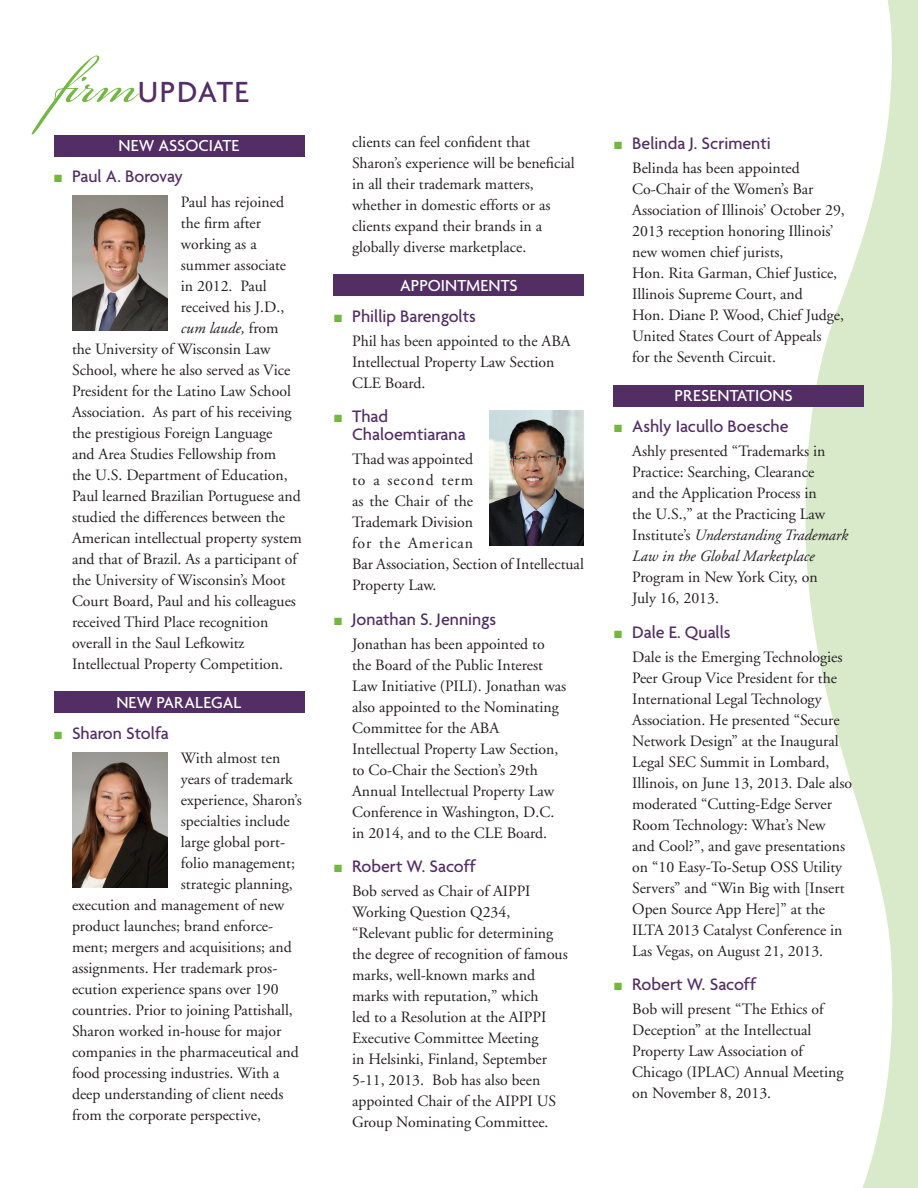
<style>
.page{position:relative;width:918px;height:1188px;background:#fff}
.page>*{position:absolute;margin:0;border:0;box-sizing:border-box;transform-origin:0 0}
.t1{font:81px "Bickham Script Pro";color:#73b743}
.t2{font:500 31.5px "Agenda";letter-spacing:.05em;color:#522e64}
.Nwsltr_Update_SBHD{font:500 18px "Agenda";color:#522e64}
.Nwsltr_Update_SBHD-2{font:500 18px "Agenda";letter-spacing:-.02em;color:#522e64}
.Nwsltr_Update_SBHD_a{font:500 17.25px "Agenda";color:#fff}
.Nwsltr_Update_Body{font:15.75px/21px "Adobe Garamond";color:#231f20}
.Nwsltr_Update_Body-2{font:italic 15.75px "Adobe Garamond";color:#231f20}
.s1{color:#73b743}
.s2{font-style:normal}
.s3{font-style:italic}
</style>
<div class="page">
<img style="left:73px;top:196px;width:94px;height:135px">
<svg style="left:800px;top:0;width:118px;height:1188px;fill:#d9eaca"></svg>
<div style="left:614px;top:385px;width:250px;height:21px;background:#522e64"></div>
<div style="left:334px;top:274px;width:250px;height:22px;background:#522e64"></div>
<div style="left:54px;top:135px;width:250px;height:22px;background:#522e64"></div>
<div style="left:54px;top:691px;width:250px;height:22px;background:#522e64"></div>
<img style="left:489px;top:410px;width:95px;height:135px">
<img style="left:73px;top:752px;width:94px;height:135px">
<p class="t1" style="left:54px;top:26px;width:85px">fir m</p>
<p class="t2" style="left:138px;top:72px;width:112px">UPDATE</p>
<p class="Nwsltr_Update_SBHD_a" style="left:119px;top:135px;width:122px">NEW ASSOCIATE</p>
<p class="Nwsltr_Update_SBHD-2" style="left:54px;top:166px;width:130px"><span class="s1">■</span> Paul A. Borovay</p>
<p class="Nwsltr_Update_Body" style="left:181px;top:192px;width:105px">Paul has rejoined</p>
<p class="Nwsltr_Update_Body" style="left:181px;top:213px;width:82px">the firm after</p>
<p class="Nwsltr_Update_Body" style="left:181px;top:234px;width:77px">working as a</p>
<p class="Nwsltr_Update_Body" style="left:181px;top:255px;width:107px">summer associate</p>
<p class="Nwsltr_Update_Body" style="left:181px;top:276px;width:87px">in 2012. Paul</p>
<p class="Nwsltr_Update_Body" style="left:181px;top:297px;width:105px">received his J.D.,</p>
<p class="Nwsltr_Update_Body-2" style="left:181px;top:319px;width:99px">cum laude, <span class="s2">from</span></p>
<p class="Nwsltr_Update_Body" style="left:72px;top:339px;width:200px">the University of Wisconsin Law</p>
<p class="Nwsltr_Update_Body" style="left:72px;top:360px;width:220px">School, where he also served as Vice</p>
<p class="Nwsltr_Update_Body" style="left:72px;top:381px;width:220px">President for the Latino Law School</p>
<p class="Nwsltr_Update_Body" style="left:72px;top:402px;width:221px">Association. As part of his receiving</p>
<p class="Nwsltr_Update_Body" style="left:72px;top:423px;width:202px">the prestigious Foreign Language</p>
<p class="Nwsltr_Update_Body" style="left:72px;top:444px;width:206px">and Area Studies Fellowship from</p>
<p class="Nwsltr_Update_Body" style="left:72px;top:465px;width:217px">the U.S. Department of Education,</p>
<p class="Nwsltr_Update_Body" style="left:72px;top:486px;width:230px">Paul learned Brazilian Portuguese and</p>
<p class="Nwsltr_Update_Body" style="left:72px;top:507px;width:215px">studied the differences between the</p>
<p class="Nwsltr_Update_Body" style="left:72px;top:528px;width:231px">American intellectual property system</p>
<p class="Nwsltr_Update_Body" style="left:72px;top:549px;width:227px">and that of Brazil. As a participant of</p>
<p class="Nwsltr_Update_Body" style="left:72px;top:570px;width:215px">the University of Wisconsin’s Moot</p>
<p class="Nwsltr_Update_Body" style="left:72px;top:591px;width:226px">Court Board, Paul and his colleagues</p>
<p class="Nwsltr_Update_Body" style="left:72px;top:612px;width:198px">received Third Place recognition</p>
<p class="Nwsltr_Update_Body" style="left:72px;top:633px;width:174px">overall in the Saul Lefkowitz</p>
<p class="Nwsltr_Update_Body" style="left:72px;top:654px;width:212px">Intellectual Property Competition.</p>
<p class="Nwsltr_Update_SBHD_a" style="left:116px;top:692px;width:126px">NEW PARALEGAL</p>
<p class="Nwsltr_Update_SBHD" style="left:54px;top:722px;width:116px"><span class="s1">■</span> Sharon Stolfa</p>
<p class="Nwsltr_Update_Body" style="left:181px;top:748px;width:101px">With almost ten</p>
<p class="Nwsltr_Update_Body" style="left:181px;top:769px;width:113px">years of trademark</p>
<p class="Nwsltr_Update_Body" style="left:181px;top:790px;width:122px">experience, Sharon’s</p>
<p class="Nwsltr_Update_Body" style="left:181px;top:811px;width:110px">specialties include</p>
<p class="Nwsltr_Update_Body" style="left:181px;top:832px;width:106px">large global port-</p>
<p class="Nwsltr_Update_Body" style="left:181px;top:853px;width:116px">folio management;</p>
<p class="Nwsltr_Update_Body" style="left:181px;top:874px;width:113px">strategic planning,</p>
<p class="Nwsltr_Update_Body" style="left:72px;top:895px;width:214px">execution and management of new</p>
<p class="Nwsltr_Update_Body" style="left:72px;top:916px;width:203px">product launches; brand enforce-</p>
<p class="Nwsltr_Update_Body" style="left:72px;top:937px;width:221px">ment; mergers and acquisitions; and</p>
<p class="Nwsltr_Update_Body" style="left:72px;top:958px;width:207px">assignments. Her trademark pros-</p>
<p class="Nwsltr_Update_Body" style="left:72px;top:979px;width:208px">ecution experience spans over 190</p>
<p class="Nwsltr_Update_Body" style="left:72px;top:1000px;width:222px">countries. Prior to joining Pattishall,</p>
<p class="Nwsltr_Update_Body" style="left:72px;top:1021px;width:211px">Sharon worked in-house for major</p>
<p class="Nwsltr_Update_Body" style="left:72px;top:1042px;width:228px">companies in the pharmaceutical and</p>
<p class="Nwsltr_Update_Body" style="left:72px;top:1063px;width:209px">food processing industries. With a</p>
<p class="Nwsltr_Update_Body" style="left:72px;top:1084px;width:213px">deep understanding of client needs</p>
<p class="Nwsltr_Update_Body" style="left:72px;top:1105px;width:191px">from the corporate perspective,</p>
<p class="Nwsltr_Update_Body" style="left:352px;top:131px;width:224px">clients can feel confident that Sharon’s experience will be beneficial in all their trademark matters, whether in domestic efforts or as clients expand their brands in a globally diverse marketplace.</p>
<p class="Nwsltr_Update_SBHD_a" style="left:400px;top:275px;width:119px">APPOINTMENTS</p>
<p class="Nwsltr_Update_SBHD" style="left:334px;top:305px;width:143px"><span class="s1">■</span> Phillip Barengolts</p>
<p class="Nwsltr_Update_Body" style="left:352px;top:331px;width:220px">Phil has been appointed to the ABA<br>Intellectual Property Law Section<br>CLE Board.</p>
<p class="Nwsltr_Update_SBHD" style="left:334px;top:405px;width:55px"><span class="s1">■</span> Thad</p>
<p class="Nwsltr_Update_SBHD" style="left:352px;top:423px;width:115px">Chaloemtiarana</p>
<p class="Nwsltr_Update_Body" style="left:352px;top:449px;width:233px">Thad was appointed<br>to a second term<br>as the Chair of the<br>Trademark Division<br>for the American<br>Bar Association, Section of Intellectual<br>Property Law.</p>
<p class="Nwsltr_Update_SBHD" style="left:334px;top:608px;width:164px"><span class="s1">■</span> Jonathan S. Jennings</p>
<p class="Nwsltr_Update_Body" style="left:352px;top:634px;width:216px">Jonathan has been appointed to the Board of the Public Interest<br>Law Initiative (PILI). Jonathan was also appointed to the Nominating<br>Committee for the ABA<br>Intellectual Property Law Section, to Co-Chair the Section’s 29th<br>Annual Intellectual Property Law<br>Conference in Washington, D.C. in 2014, and to the CLE Board.</p>
<p class="Nwsltr_Update_SBHD" style="left:334px;top:855px;width:143px"><span class="s1">■</span> Robert W. Sacoff</p>
<p class="Nwsltr_Update_Body" style="left:352px;top:881px;width:217px">Bob served as Chair of AIPPI<br>Working Question Q234, “Relevant public for determining the degree of recognition of famous marks, well-known marks and marks with reputation,” which<br>led to a Resolution at the AIPPI<br>Executive Committee Meeting<br>in Helsinki, Finland, September<br>5-11, 2013. Bob has also been appointed Chair of the AIPPI US<br>Group Nominating Committee.</p>
<p class="Nwsltr_Update_SBHD" style="left:614px;top:132px;width:158px"><span class="s1">■</span> Belinda J. Scrimenti</p>
<p class="Nwsltr_Update_Body" style="left:632px;top:158px;width:214px">Belinda has been appointed<br>Co-Chair of the Women’s Bar<br>Association of Illinois’ October 29,<br>2013 reception honoring Illinois’ new women chief jurists,<br>Hon. Rita Garman, Chief Justice,<br>Illinois Supreme Court, and<br>Hon. Diane P. Wood, Chief Judge,<br>United States Court of Appeals<br>for the Seventh Circuit.</p>
<p class="Nwsltr_Update_SBHD_a" style="left:675px;top:385px;width:120px">PRESENTATIONS</p>
<p class="Nwsltr_Update_SBHD" style="left:614px;top:415px;width:176px"><span class="s1">■</span> Ashly Iacullo Boesche</p>
<p class="Nwsltr_Update_Body" style="left:632px;top:441px;width:217px">Ashly presented “Trademarks in<br>Practice: Searching, Clearance<br>and the Application Process in<br>the U.S.,” at the Practicing Law<br>Institute’s <span class="s3">Understanding Trademark<br>Law in the Global Marketplace<br></span>Program in New York City, on<br>July 16, 2013.</p>
<p class="Nwsltr_Update_SBHD" style="left:614px;top:621px;width:118px"><span class="s1">■</span> Dale E. Qualls</p>
<p class="Nwsltr_Update_Body" style="left:632px;top:647px;width:221px">Dale is the Emerging Technologies<br>Peer Group Vice President for the<br>International Legal Technology<br>Association. He presented “Secure<br>Network Design” at the Inaugural<br>Legal SEC Summit in Lombard,<br>Illinois, on June 13, 2013. Dale also moderated “Cutting-Edge Server<br>Room Technology: What’s New and Cool?”, and gave presentations on “10 Easy-To-Setup OSS Utility<br>Servers” and “Win Big with [Insert<br>Open Source App Here]” at the<br>ILTA 2013 Catalyst Conference in<br>Las Vegas, on August 21, 2013.</p>
<p class="Nwsltr_Update_SBHD" style="left:614px;top:973px;width:143px"><span class="s1">■</span> Robert W. Sacoff</p>
<p class="Nwsltr_Update_Body" style="left:632px;top:999px;width:213px">Bob will present “The Ethics of<br>Deception” at the Intellectual<br>Property Law Association of<br>Chicago (IPLAC) Annual Meeting on November 8, 2013.</p>
</div>
